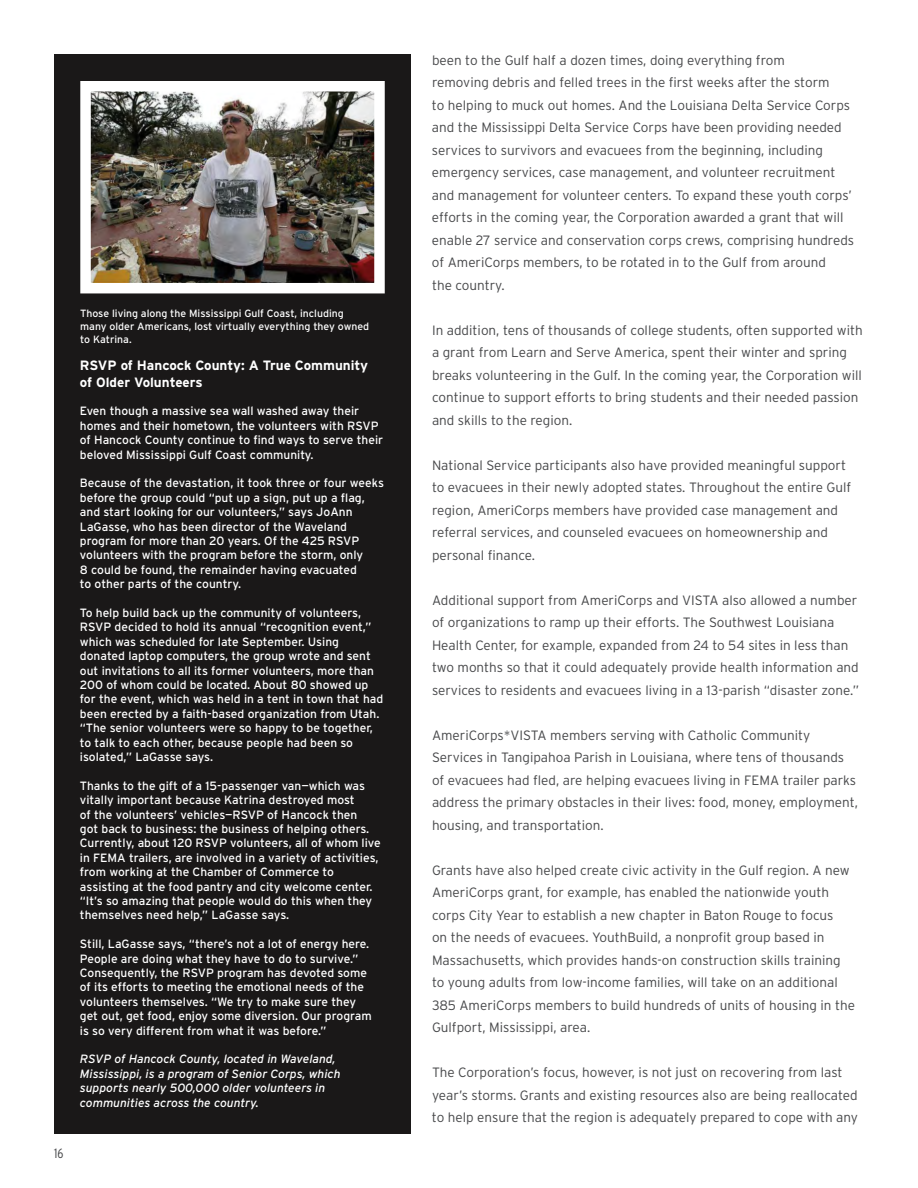
<style>
.page{position:relative;width:918px;height:1188px;background:#fff}
.page>*{position:absolute;margin:0;border:0;box-sizing:border-box;transform-origin:0 0}
.t1{font:300 13.5px/22.5px "Interstate";color:#464749}
.t2{font:700 13.5px/16.2px "Interstate";color:#fff}
.t3{font:300 condensed 13.5px "Interstate";color:#464749}
.t4{font:12px/14.4px "Interstate";color:#fff}
.t5{font:italic 12px/14.4px "Interstate";color:#fff}
.t6{font:10.5px/12.6px "Interstate";color:#fff}
</style>
<div class="page">
<div style="left:54px;top:54px;width:357px;height:1080px;background:#1a1818"></div>
<img style="left:91px;top:92px;width:283px;height:190px">
<div style="left:80px;top:81px;width:305px;height:212px;border:10px solid #fff"></div>
<p class="t3" style="left:54px;top:1146px;width:11px">16</p>
<p class="t6" style="left:80px;top:307px;width:290px">Those living along the Mississippi Gulf Coast, including many older Americans, lost virtually everything they owned to Katrina.</p>
<p class="t2" style="left:80px;top:357px;width:290px">RSVP of Hancock County: A True Community of Older Volunteers</p>
<p class="t4" style="left:80px;top:404px;width:305px">Even though a massive sea wall washed away their homes and their hometown, the volunteers with RSVP of Hancock County continue to find ways to serve their beloved Mississippi Gulf Coast community.</p>
<p class="t4" style="left:80px;top:476px;width:306px">Because of the devastation, it took three or four weeks before the group could “put up a sign, put up a flag, and start looking for our volunteers,” says JoAnn LaGasse, who has been director of the Waveland program for more than 20 years. Of the 425 RSVP volunteers with the program before the storm, only<br>8 could be found, the remainder having evacuated<br>to other parts of the country.</p>
<p class="t4" style="left:80px;top:605px;width:305px">To help build back up the community of volunteers, RSVP decided to hold its annual “recognition event,” which was scheduled for late September. Using donated laptop computers, the group wrote and sent out invitations to all its former volunteers, more than 200 of whom could be located. About 80 showed up for the event, which was held in a tent in town that had been erected by a faith-based organization from Utah. “The senior volunteers were so happy to be together, to talk to each other, because people had been so isolated,” LaGasse says.</p>
<p class="t4" style="left:80px;top:778px;width:302px">Thanks to the gift of a 15-passenger van—which was vitally important because Katrina destroyed most<br>of the volunteers’ vehicles—RSVP of Hancock then<br>got back to business: the business of helping others.<br>Currently, about 120 RSVP volunteers, all of whom live in FEMA trailers, are involved in a variety of activities, from working at the Chamber of Commerce to assisting at the food pantry and city welcome center. “It’s so amazing that people would do this when they themselves need help,” LaGasse says.</p>
<p class="t4" style="left:80px;top:937px;width:293px">Still, LaGasse says, “there’s not a lot of energy here.<br>People are doing what they have to do to survive.” Consequently, the RSVP program has devoted some of its efforts to meeting the emotional needs of the volunteers themselves. “We try to make sure they get out, get food, enjoy some diversion. Our program is so very different from what it was before.”</p>
<p class="t5" style="left:80px;top:1052px;width:262px">RSVP of Hancock County, located in Waveland, Mississippi, is a program of Senior Corps, which supports nearly 500,000 older volunteers in communities across the country.</p>
<p class="t1" style="left:432px;top:49px;width:424px">been to the Gulf half a dozen times, doing everything from<br>removing debris and felled trees in the first weeks after the storm<br>to helping to muck out homes. And the Louisiana Delta Service Corps and the Mississippi Delta Service Corps have been providing needed services to survivors and evacuees from the beginning, including emergency services, case management, and volunteer recruitment and management for volunteer centers. To expand these youth corps’ efforts in the coming year, the Corporation awarded a grant that will enable 27 service and conservation corps crews, comprising hundreds of AmeriCorps members, to be rotated in to the Gulf from around<br>the country.</p>
<p class="t1" style="left:432px;top:319px;width:432px">In addition, tens of thousands of college students, often supported with a grant from Learn and Serve America, spent their winter and spring breaks volunteering in the Gulf. In the coming year, the Corporation will continue to support efforts to bring students and their needed passion and skills to the region.</p>
<p class="t1" style="left:432px;top:454px;width:421px">National Service participants also have provided meaningful support to evacuees in their newly adopted states. Throughout the entire Gulf region, AmeriCorps members have provided case management and referral services, and counseled evacuees on homeownership and personal finance.</p>
<p class="t1" style="left:432px;top:589px;width:429px">Additional support from AmeriCorps and VISTA also allowed a number of organizations to ramp up their efforts. The Southwest Louisiana Health Center, for example, expanded from 24 to 54 sites in less than two months so that it could adequately provide health information and services to residents and evacuees living in a 13-parish “disaster zone.”</p>
<p class="t1" style="left:432px;top:724px;width:427px">AmeriCorps*VISTA members serving with Catholic Community Services in Tangipahoa Parish in Louisiana, where tens of thousands of evacuees had fled, are helping evacuees living in FEMA trailer parks address the primary obstacles in their lives: food, money, employment, housing, and transportation.</p>
<p class="t1" style="left:432px;top:859px;width:425px">Grants have also helped create civic activity in the Gulf region. A new AmeriCorps grant, for example, has enabled the nationwide youth corps City Year to establish a new chapter in Baton Rouge to focus<br>on the needs of evacuees. YouthBuild, a nonprofit group based in Massachusetts, which provides hands-on construction skills training to young adults from low-income families, will take on an additional 385 AmeriCorps members to build hundreds of units of housing in the Gulfport, Mississippi, area.</p>
<p class="t1" style="left:432px;top:1061px;width:427px">The Corporation’s focus, however, is not just on recovering from last year’s storms. Grants and existing resources also are being reallocated to help ensure that the region is adequately prepared to cope with any</p>
</div>
